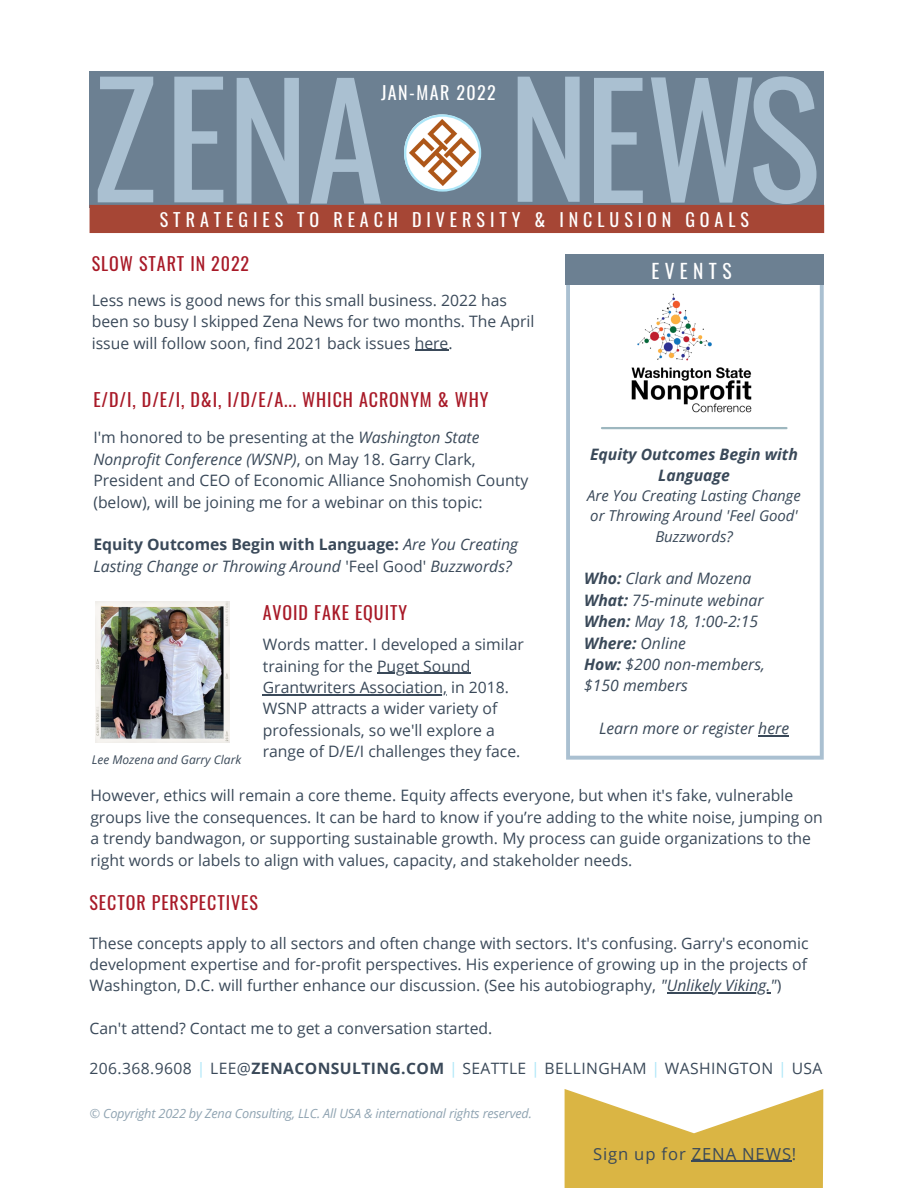
<style>
.page{position:relative;width:918px;height:1188px;background:#fff}
.page>*{position:absolute;margin:0;border:0;box-sizing:border-box;transform-origin:0 0}
.t1{font:155.25px "Oswald";color:#aac0d1}
.t2{font:154.5px "Oswald";color:#aac0d1}
.t3{font:19.5px "Oswald";letter-spacing:.275em;color:#fff}
.t4{font:18px "Oswald";letter-spacing:.05em;color:#a81927}
.t5{font:18px "Oswald";letter-spacing:.275em;color:#fff}
.t6{font:18px "Oswald";letter-spacing:.08em;color:#fff}
.t7{font:16.65px "Open Sans";letter-spacing:.055em;color:#3a4959}
.t8{font:15.75px/21.3px "Open Sans";color:#3a4959}
.t9{font:italic 15.75px/21.3px "Open Sans";color:#3a4959}
.t10{font:15.75px "Open Sans";letter-spacing:.025em;color:#3a4959}
.t11{font:italic 700 15.75px/21.3px "Open Sans";color:#3a4959;text-align:center}
.t12{font:italic 15px/20.2px "Open Sans";color:#3a4959;text-align:center}
.t13{font:italic 12.75px "Open Sans";letter-spacing:-.015em;color:#90a4b2}
.t14{font:italic 12px "Open Sans";color:#3a4959}
.s1{font-style:italic}
.s2{font-weight:700;font-style:normal}
.s3{font-style:normal}
.s4{font-weight:700}
.s5{font-weight:400}
.s6{color:#ace6f8}
</style>
<div class="page">
<svg style="left:565px;top:1089px;width:258px;height:99px"></svg>
<div style="left:90px;top:71px;width:734px;height:136px;background:#6c8092"></div>
<svg style="left:404px;top:114px;width:77px;height:78px"></svg>
<img style="left:410px;top:120px;width:66px;height:66px">
<div style="left:90px;top:205px;width:734px;height:28px;background:#a64635"></div>
<svg style="left:566px;top:285px;width:258px;height:475px"></svg>
<img style="left:628px;top:291px;width:127px;height:130px">
<div style="left:566px;top:255px;width:258px;height:30px;background:#6c8092"></div>
<img style="left:96px;top:602px;width:134px;height:141px">
<hr style="left:415px;top:350px;width:34px;height:1px;background:#3a4959">
<hr style="left:692px;top:1161px;width:100px;height:1px;background:#3a4959">
<hr style="left:758px;top:735px;width:31px;height:1px;background:#3a4959">
<hr style="left:377px;top:673px;width:93px;height:1px;background:#3a4959">
<hr style="left:263px;top:694px;width:184px;height:1px;background:#3a4959">
<hr style="left:602px;top:427px;width:184px;height:2px;background:#9db7bf">
<hr style="left:667px;top:992px;width:104px;height:2px;background:#3a4959">
<p class="t1" style="left:92px;top:18px;width:293px">ZENA</p>
<p class="t6" style="left:381px;top:78px;width:116px">JAN-MAR 2022</p>
<p class="t2" style="left:508px;top:18px;width:314px">N WS</p>
<p class="t2" style="left:584px;top:19px;width:64px">E</p>
<p class="t5" style="left:160px;top:205px;width:591px">STRATEGIES TO REACH DIVERSITY &amp; INCLUSION GOALS</p>
<p class="t4" style="left:92px;top:249px;width:159px">SLOW START IN 2022</p>
<p class="t8" style="left:92px;top:289px;width:444px">Less news is good news for this small business. 2022 has been so busy I skipped Zena News for two months. The April issue will follow soon, find 2021 back issues here.</p>
<p class="t4" style="left:93px;top:386px;width:397px">E/D/I, D/E/I, D&amp;I, I/D/E/A... WHICH ACRONYM &amp; WHY</p>
<p class="t8" style="left:93px;top:427px;width:436px">I'm honored to be presenting at the <span class="s1">Washington State Nonprofit Conference (WSNP)</span>, on May 18. Garry Clark, President and CEO of Economic Alliance Snohomish County (below), will be joining me for a webinar on this topic:</p>
<p class="t9" style="left:93px;top:534px;width:426px"><span class="s2">Equity Outcomes Begin with Language:</span> Are You Creating<br>Lasting Change or Throwing Around <span class="s3">'Feel Good'</span> Buzzwords?</p>
<p class="t14" style="left:92px;top:751px;width:151px">Lee Mozena and Garry Clark</p>
<p class="t4" style="left:263px;top:598px;width:146px">AVOID FAKE EQUITY</p>
<p class="t8" style="left:263px;top:633px;width:263px">Words matter. I developed a similar training for the Puget Sound Grantwriters Association, in 2018.<br>WSNP attracts a wider variety of professionals, so we'll explore a range of D/E/I challenges they face.</p>
<p class="t3" style="left:651px;top:255px;width:82px">EVENTS</p>
<p class="t11" style="left:590px;top:443px;width:209px">Equity Outcomes Begin with<br>Language</p>
<p class="t12" style="left:587px;top:485px;width:215px">Are You Creating Lasting Change or Throwing Around 'Feel Good'<br>Buzzwords?</p>
<p class="t9" style="left:584px;top:568px;width:169px"><span class="s4">Who:</span> Clark and Mozena</p>
<p class="t9" style="left:584px;top:589px;width:181px"><span class="s4">What:</span> 75-minute webinar</p>
<p class="t9" style="left:584px;top:610px;width:175px"><span class="s4">When:</span> May 18, 1:00-2:15</p>
<p class="t11" style="left:584px;top:632px;width:103px">Where: <span class="s5">Online</span></p>
<p class="t9" style="left:584px;top:653px;width:182px"><span class="s4">How:</span> $200 non-members,</p>
<p class="t9" style="left:584px;top:675px;width:105px">$150 members</p>
<p class="t9" style="left:599px;top:717px;width:192px">Learn more or register here</p>
<p class="t8" style="left:90px;top:785px;width:734px">However, ethics will remain a core theme. Equity affects everyone, but when it's fake, vulnerable groups live the consequences. It can be hard to know if you’re adding to the white noise, jumping on a trendy bandwagon, or supporting sustainable growth. My process can guide organizations to the right words or labels to align with values, capacity, and stakeholder needs.</p>
<p class="t4" style="left:90px;top:888px;width:170px">SECTOR PERSPECTIVES</p>
<p class="t8" style="left:90px;top:932px;width:720px;text-align:justify">These concepts apply to all sectors and often change with sectors. It's confusing. Garry's economic development expertise and for-profit perspectives. His experience of growing up in the projects of Washington, D.C. will further enhance our discussion. (See his autobiography, <span class="s1">"Unlikely Viking."</span>)</p>
<p class="t8" style="left:90px;top:1017px;width:404px">Can't attend? Contact me to get a conversation started.</p>
<p class="t10" style="left:90px;top:1057px;width:734px">206.368.9608 <span class="s6">|</span> LEE@<span class="s4">ZENACONSULTING.COM</span> <span class="s6">|</span> SEATTLE <span class="s6">|</span> BELLINGHAM <span class="s6">|</span> WASHINGTON <span class="s6">|</span> USA</p>
<p class="t13" style="left:90px;top:1104px;width:444px">© Copyright 2022 by Zena Consulting, LLC. All USA &amp; international rights reserved.</p>
<p class="t7" style="left:593px;top:1142px;width:205px">Sign up for ZENA NEWS!</p>
</div>
